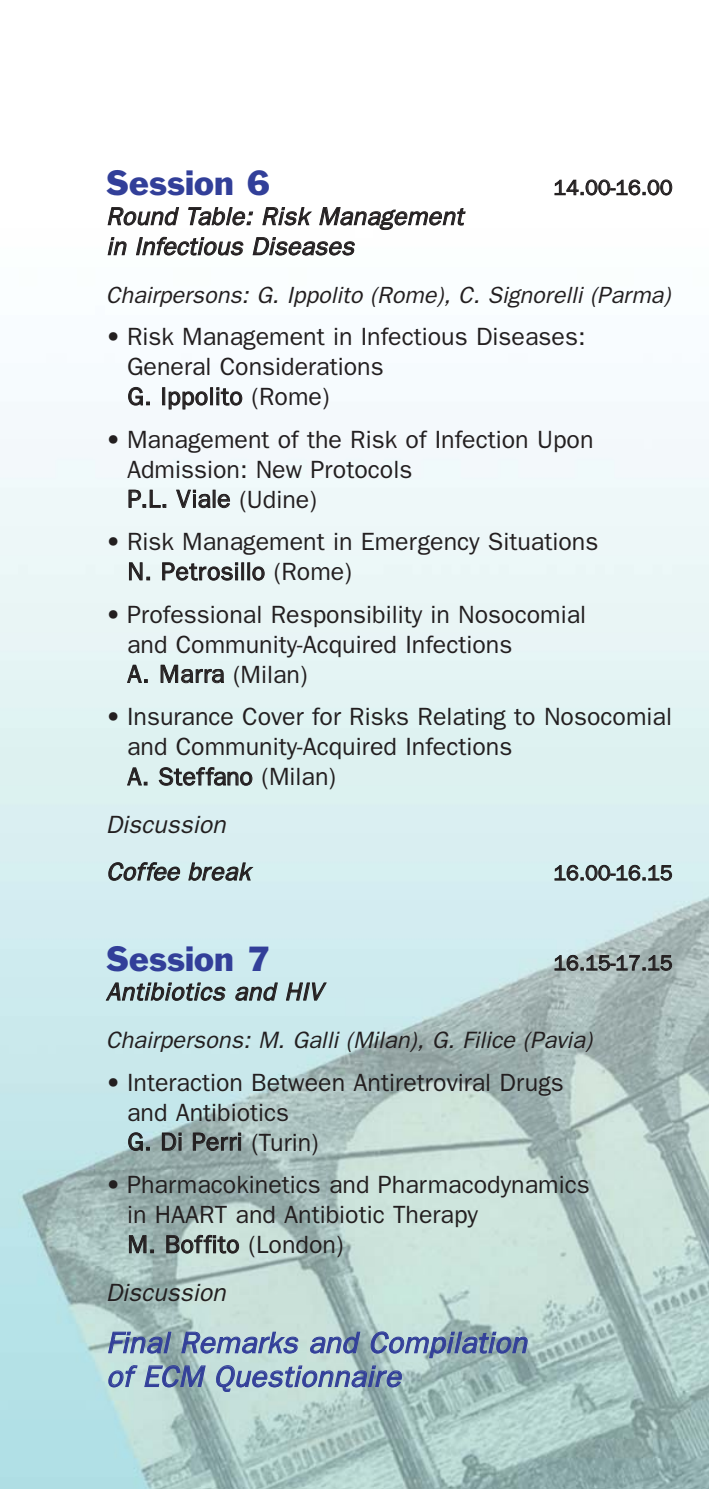
<style>
.page{position:relative;width:709px;height:1489px;background:#fff}
.page>*{position:absolute;margin:0;border:0;box-sizing:border-box;transform-origin:0 0}
.t1{font:32.5px "Franklin Gothic";color:#323f99}
.t2{font:italic 30px/33.8px "Franklin Gothic";color:#323f99}
.t3{font:25px/29.8px "Franklin Gothic";color:#231f20}
.t4{font:italic 25px/30px "Franklin Gothic";letter-spacing:.015em;color:#231f20}
.t5{font:italic 23.75px "Franklin Gothic";color:#231f20}
.t6{font:italic 23.5px "Franklin Gothic";color:#231f20}
.t7{font:21.25px "Franklin Gothic";color:#231f20}
</style>
<div class="page">
<img style="left:0;top:402px;width:708px;height:1086px">
<h1 class="t1" style="left:106px;top:170px;width:166px">Session 6</h1>
<p class="t7" style="left:553px;top:180px;width:121px">14.00-16.00</p>
<p class="t4" style="left:106px;top:203px;width:363px">Round Table: Risk Management in Infectious Diseases</p>
<p class="t6" style="left:106px;top:286px;width:570px">Chairpersons: G. Ippolito (Rome), C. Signorelli (Parma)</p>
<p class="t3" style="left:127px;top:324px;width:460px;text-indent:-21px">• Risk Management in Infectious Diseases:<br>General Considerations<br>G. Ippolito (Rome)</p>
<p class="t3" style="left:127px;top:426px;width:468px;text-indent:-21px">• Management of the Risk of Infection Upon<br>Admission: New Protocols<br>P.L. Viale (Udine)</p>
<p class="t3" style="left:127px;top:529px;width:472px;text-indent:-22px">• Risk Management in Emergency Situations<br>N. Petrosillo (Rome)</p>
<p class="t3" style="left:127px;top:601px;width:460px;text-indent:-21px">• Professional Responsibility in Nosocomial and Community-Acquired Infections<br>A. Marra (Milan)</p>
<p class="t3" style="left:127px;top:704px;width:546px;text-indent:-21px">• Insurance Cover for Risks Relating to Nosocomial and Community-Acquired Infections<br>A. Steffano (Milan)</p>
<p class="t4" style="left:106px;top:802px;width:146px;line-height:47.2px">Discussion<br>Coffee break</p>
<p class="t7" style="left:553px;top:865px;width:121px">16.00-16.15</p>
<h1 class="t1" style="left:106px;top:945px;width:166px">Session 7</h1>
<p class="t7" style="left:553px;top:955px;width:121px">16.15-17.15</p>
<p class="t4" style="left:106px;top:978px;width:218px">Antibiotics and HIV</p>
<p class="t5" style="left:106px;top:1031px;width:492px">Chairpersons: M. Galli (Milan), G. Filice (Pavia)</p>
<p class="t3" style="left:127px;top:1069px;width:438px;text-indent:-21px">• Interaction Between Antiretroviral Drugs and Antibiotics<br>G. Di Perri (Turin)</p>
<p class="t3" style="left:127px;top:1171px;width:464px;text-indent:-21px">• Pharmacokinetics and Pharmacodynamics in HAART and Antibiotic Therapy<br>M. Boffito (London)</p>
<p class="t4" style="left:106px;top:1279px;width:126px">Discussion</p>
<p class="t2" style="left:106px;top:1327px;width:427px">Final Remarks and Compilation of ECM Questionnaire</p>
</div>
